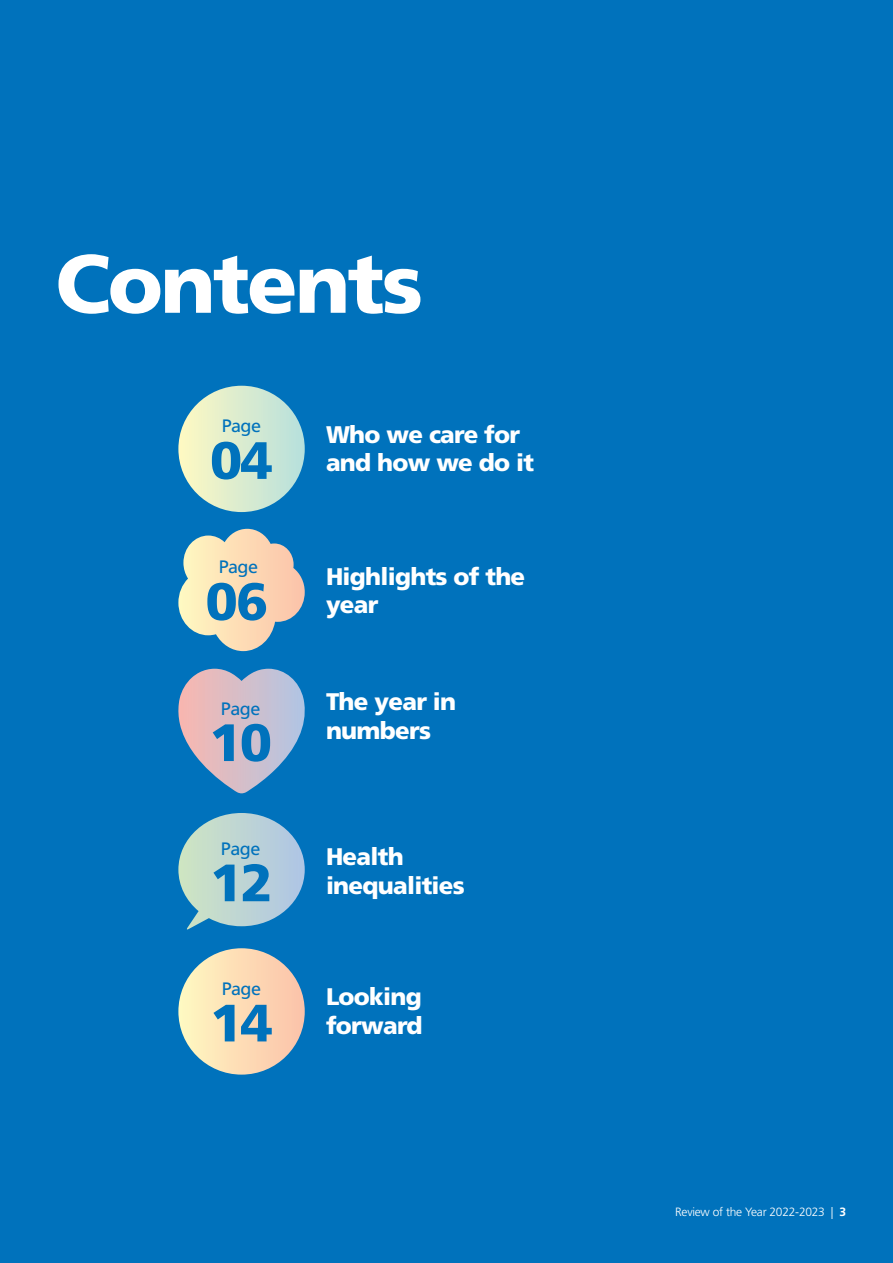
<style>
.page{position:relative;width:893px;height:1263px;background:#0072bc}
.page>*{position:absolute;margin:0;border:0;box-sizing:border-box;transform-origin:0 0}
.t1{font:900 82.5px "Frutiger LT Std";letter-spacing:-.03em;color:#fff}
.t2{font:900 52.5px "Frutiger LT Std";letter-spacing:-.03em;color:#0072bc}
.t3{font:900 24px/28.8px "Frutiger LT Std";letter-spacing:-.03em;color:#fff}
.t4{font:18px "Frutiger LT Pro";letter-spacing:-.03em;color:#0072bc}
.t5{font:300 12px "Frutiger LT Pro";letter-spacing:-.02em;color:#fff}
.s1{font-weight:700}
</style>
<div class="page">
<div style="left:178px;top:386px;width:127px;height:126px;background:linear-gradient(to right,#fcf7c2,#b6dfdc);border-radius:63px"></div>
<div style="left:178px;top:948px;width:127px;height:126px;background:linear-gradient(to right,#fbf7c1,#fac1aa);border-radius:63px"></div>
<svg style="left:178px;top:529px;width:127px;height:122px"></svg>
<svg style="left:178px;top:669px;width:127px;height:124px"></svg>
<svg style="left:178px;top:813px;width:127px;height:117px"></svg>
<p class="t1" style="left:55px;top:234px;width:369px">Contents</p>
<p class="t4" style="left:222px;top:416px;width:41px">Page</p>
<p class="t2" style="left:210px;top:429px;width:64px">04</p>
<p class="t4" style="left:219px;top:557px;width:41px">Page</p>
<p class="t2" style="left:206px;top:570px;width:64px">06</p>
<p class="t4" style="left:221px;top:698px;width:41px">Page</p>
<p class="t2" style="left:209px;top:711px;width:64px">10</p>
<p class="t4" style="left:221px;top:838px;width:41px">Page</p>
<p class="t2" style="left:210px;top:851px;width:64px">12</p>
<p class="t4" style="left:222px;top:978px;width:41px">Page</p>
<p class="t2" style="left:210px;top:991px;width:64px">14</p>
<p class="t3" style="left:326px;top:420px;width:210px">Who we care for and how we do it</p>
<p class="t3" style="left:326px;top:562px;width:201px">Highlights of the year</p>
<p class="t3" style="left:326px;top:687px;width:132px">The year in numbers</p>
<p class="t3" style="left:326px;top:842px;width:140px">Health inequalities</p>
<p class="t3" style="left:326px;top:982px;width:97px">Looking</p>
<p class="t3" style="left:326px;top:1011px;width:98px">forward</p>
<p class="t5" style="left:675px;top:1205px;width:173px">Review of the Year 2022-2023 | <span class="s1">3</span></p>
</div>
